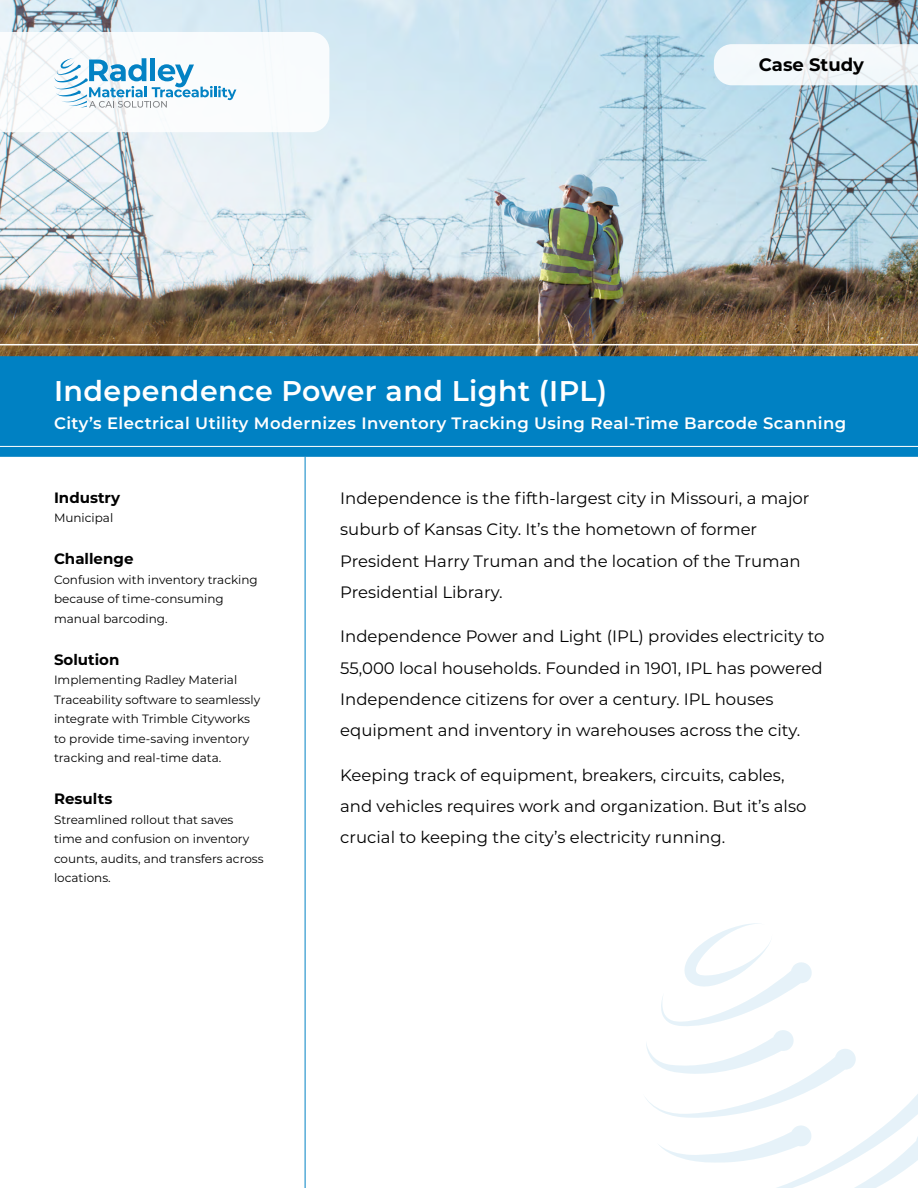
<style>
.page{position:relative;width:918px;height:1188px;background:#fff}
.page>*{position:absolute;margin:0;border:0;box-sizing:border-box;transform-origin:0 0}
.Title_White{font:600 28.5px "Montserrat";letter-spacing:.015em;color:#fff}
.t1{font:700 18px "Montserrat";color:#000}
.First_Page_Body_Copy_Larger{font:16.5px/31.2px "Montserrat";color:#000}
.Title_Subhead-White{font:600 16.5px "Montserrat";letter-spacing:.025em;color:#fff}
.Side_Bar_Header{font:700 15px "Montserrat";color:#000}
.Side_Bar_Text{font:12px/19.5px "Montserrat";color:#000}
</style>
<div class="page">
<img style="left:0;top:0;width:918px;height:356px">
<svg style="left:645px;top:923px;width:273px;height:265px"></svg>
<div style="left:0;top:356px;width:918px;height:101px;background:#0081c3"></div>
<svg style="left:714px;top:44px;width:204px;height:41px"></svg>
<hr style="left:0;top:344px;width:918px;height:1px;background:#fff">
<hr style="left:0;top:446px;width:918px;height:1px;background:#fff">
<hr style="left:305px;top:457px;width:1px;height:731px;background:#0081c3">
<svg style="left:0;top:32px;width:329px;height:100px"></svg>
<p class="t1" style="left:759px;top:52px;width:107px">Case Study</p>
<p class="Title_White" style="left:54px;top:371px;width:554px">Independence Power and Light (IPL)</p>
<p class="Title_Subhead-White" style="left:54px;top:412px;width:794px">City’s Electrical Utility Modernizes Inventory Tracking Using Real-Time Barcode Scanning</p>
<p class="Side_Bar_Header" style="left:54px;top:487px;width:68px">Industry</p>
<p class="Side_Bar_Text" style="left:54px;top:508px;width:61px">Municipal</p>
<p class="Side_Bar_Header" style="left:54px;top:548px;width:81px">Challenge</p>
<p class="Side_Bar_Text" style="left:54px;top:569px;width:205px">Confusion with inventory tracking because of time-consuming manual barcoding.</p>
<p class="Side_Bar_Header" style="left:54px;top:649px;width:67px">Solution</p>
<p class="Side_Bar_Text" style="left:54px;top:670px;width:208px">Implementing Radley Material Traceability software to seamlessly integrate with Trimble Cityworks to provide time-saving inventory tracking and real-time data.</p>
<p class="Side_Bar_Header" style="left:54px;top:788px;width:60px">Results</p>
<p class="Side_Bar_Text" style="left:54px;top:809px;width:211px">Streamlined rollout that saves time and confusion on inventory counts, audits, and transfers across locations.</p>
<p class="First_Page_Body_Copy_Larger" style="left:340px;top:482px;width:471px">Independence is the fifth-largest city in Missouri, a major suburb of Kansas City. It’s the hometown of former President Harry Truman and the location of the Truman Presidential Library.</p>
<p class="First_Page_Body_Copy_Larger" style="left:340px;top:620px;width:486px">Independence Power and Light (IPL) provides electricity to 55,000 local households. Founded in 1901, IPL has powered Independence citizens for over a century. IPL houses equipment and inventory in warehouses across the city.</p>
<p class="First_Page_Body_Copy_Larger" style="left:340px;top:759px;width:468px">Keeping track of equipment, breakers, circuits, cables, and vehicles requires work and organization. But it’s also crucial to keeping the city’s electricity running.</p>
</div>
